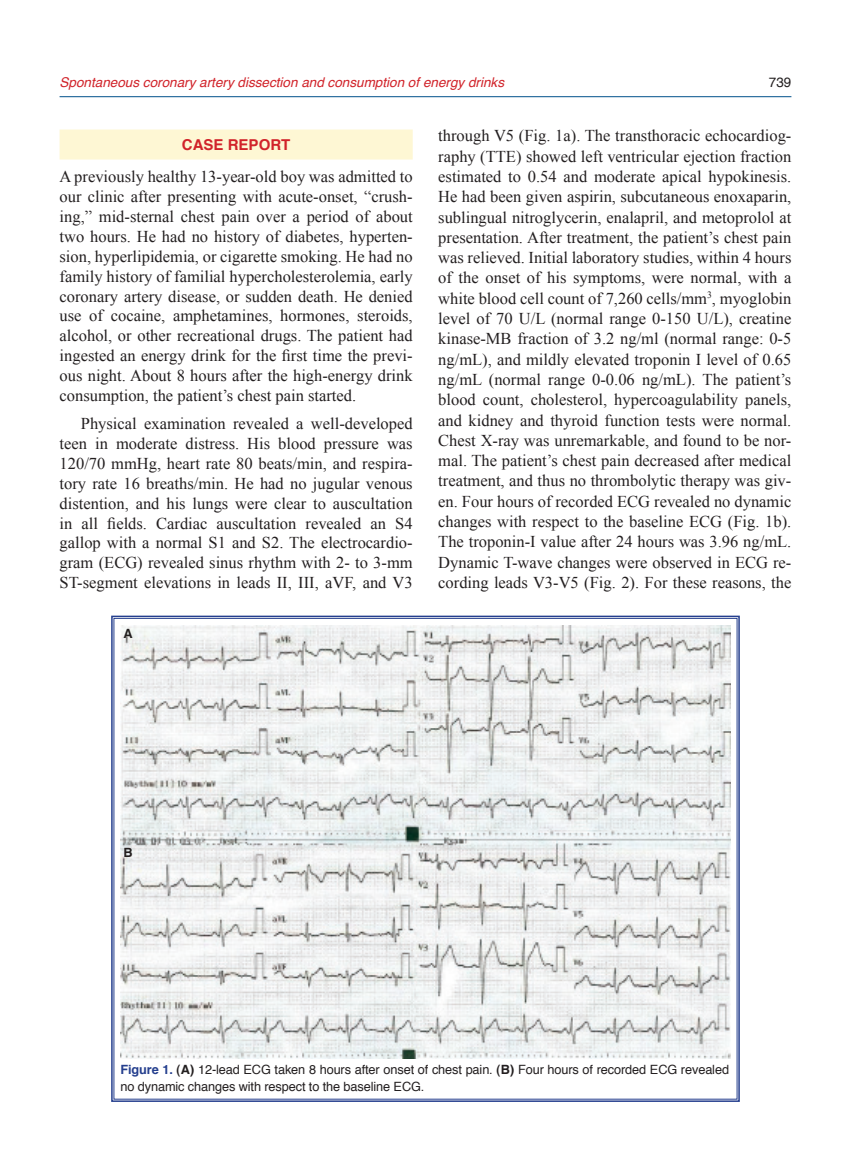
<style>
.page{position:relative;width:851px;height:1170px;background:#fff}
.page>*{position:absolute;margin:0;border:0;box-sizing:border-box;transform-origin:0 0}
.t1{font:16.5px/20.2px "Times New Roman";color:#231f20;text-align:justify}
.t2{font:700 15px "Helvetica";color:#d1232a}
.t3{font:italic 13.5px "Helvetica";color:#d1232a}
.t4{font:13.5px "Helvetica";color:#231f20}
.t5{font:12.75px/16.5px "Helvetica";letter-spacing:-.01em;color:#231f20}
.t6{font:700 12.75px "Helvetica";color:#231f20}
.s1{font-weight:700;color:#253f8e}
.s2{font-weight:700}
</style>
<div class="page">
<div style="left:60px;top:129px;width:352px;height:30px;background:#fef7d4"></div>
<hr style="left:60px;top:96px;width:731px;height:1px;background:#01508b">
<svg style="left:111px;top:615px;width:629px;height:487px"></svg>
<img style="left:120px;top:625px;width:610px;height:433px">
<p class="t3" style="left:60px;top:71px;width:446px">Spontaneous coronary artery dissection and consumption of energy drinks</p>
<p class="t4" style="left:768px;top:73px;width:24px">739</p>
<p class="t2" style="left:182px;top:134px;width:110px">CASE REPORT</p>
<p class="t1" style="left:60px;top:167px;width:354px;line-height:19.8px">A previously healthy 13-year-old boy was admitted to our clinic after presenting with acute-onset, “crush&shy;ing,” mid-sternal chest pain over a period of about two hours. He had no history of diabetes, hyperten&shy;sion, hyperlipidemia, or cigarette smoking. He had no family history of familial hypercholesterolemia, early coronary artery disease, or sudden death. He denied use of cocaine, amphetamines, hormones, steroids, alcohol, or other recreational drugs. The patient had ingested an energy drink for the first time the previ&shy;ous night. About 8 hours after the high-energy drink consumption, the patient’s chest pain started.</p>
<p class="t1" style="left:60px;top:413px;width:354px;line-height:19.8px;text-indent:21px">Physical examination revealed a well-developed teen in moderate distress. His blood pressure was 120/70 mmHg, heart rate 80 beats/min, and respira&shy;tory rate 16 breaths/min. He had no jugular venous distention, and his lungs were clear to auscultation in all fields. Cardiac auscultation revealed an S4 gallop with a normal S1 and S2. The electrocardio&shy;gram (ECG) revealed sinus rhythm with 2- to 3-mm ST-segment elevations in leads II, III, aVF, and V3</p>
<p class="t6" style="left:124px;top:624px;width:11px">A</p>
<p class="t1" style="left:438px;top:125px;width:354px">through V5 (Fig. 1a). The transthoracic echocardiog&shy;raphy (TTE) showed left ventricular ejection fraction estimated to 0.54 and moderate apical hypokinesis.<br>He had been given aspirin, subcutaneous enoxaparin, sublingual nitroglycerin, enalapril, and metoprolol at presentation. After treatment, the patient’s chest pain was relieved. Initial laboratory studies, within 4 hours of the onset of his symptoms, were normal, with a white blood cell count of 7,260 cells/mm<sup>3</sup>, myoglobin level of 70 U/L (normal range 0-150 U/L), creatine kinase-MB fraction of 3.2 ng/ml (normal range: 0-5 ng/mL), and mildly elevated troponin I level of 0.65 ng/mL (normal range 0-0.06 ng/mL). The patient’s blood count, cholesterol, hypercoagulability panels, and kidney and thyroid function tests were normal.<br>Chest X-ray was unremarkable, and found to be nor&shy;mal. The patient’s chest pain decreased after medical treatment, and thus no thrombolytic therapy was giv&shy;en. Four hours of recorded ECG revealed no dynamic changes with respect to the baseline ECG (Fig. 1b).<br>The troponin-I value after 24 hours was 3.96 ng/mL.<br>Dynamic T-wave changes were observed in ECG re&shy;cording leads V3-V5 (Fig. 2). For these reasons, the</p>
<p class="t6" style="left:123px;top:843px;width:11px">B</p>
<p class="t5" style="left:120px;top:1062px;width:610px"><span class="s1">Figure 1.</span> <span class="s2">(A)</span> 12-lead ECG taken 8 hours after onset of chest pain. <span class="s2">(B)</span> Four hours of recorded ECG revealed no dynamic changes with respect to the baseline ECG.</p>
</div>
